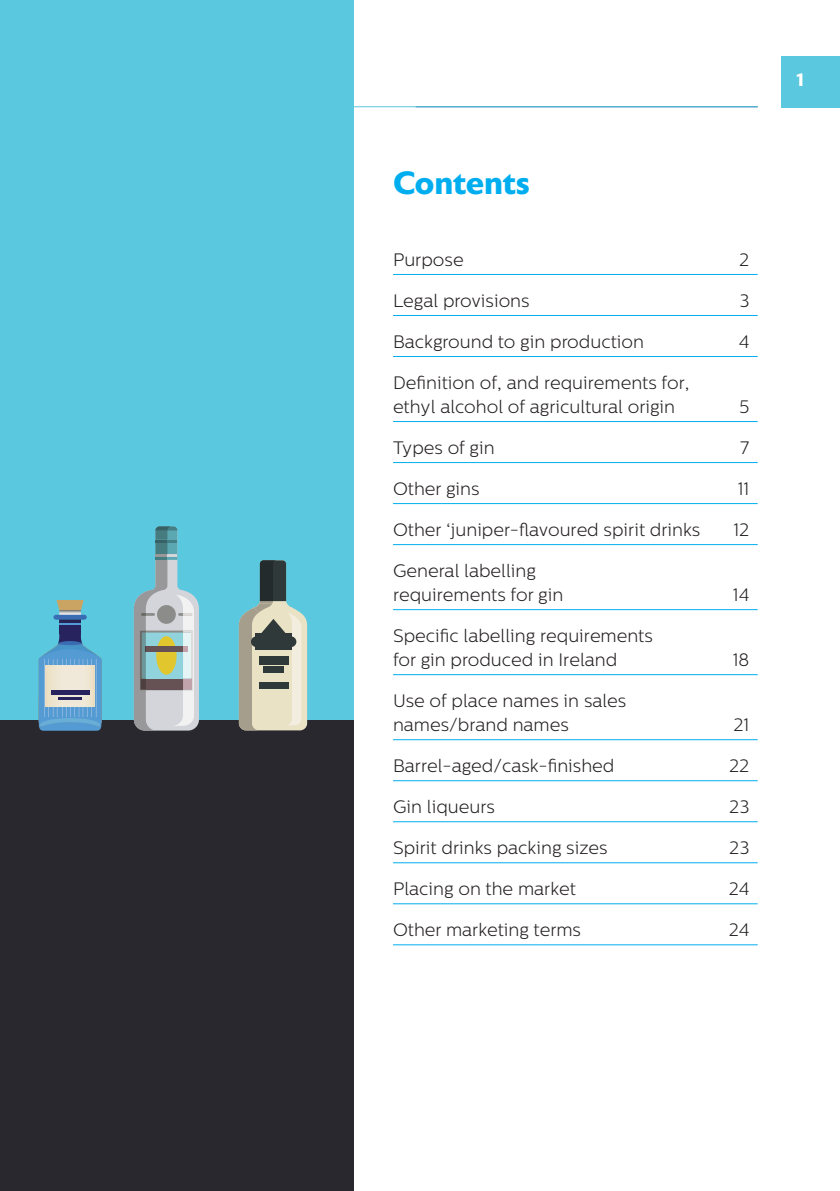
<style>
.page{position:relative;width:840px;height:1191px;background:#fff}
.page>*{position:absolute;margin:0;border:0;box-sizing:border-box;transform-origin:0 0}
.Heading_1_SH{font:700 32px "Astoria Sans";color:#00aeef}
.K___Contents{font:300 18px/24px "Centrale Sans";color:#231f20}
.t1{font:700 18px "Astoria Sans";color:#fff}
</style>
<div class="page">
<div style="left:781px;top:57px;width:58px;height:51px;background:#5ac8de"></div>
<hr style="left:0;top:106px;width:757px;height:1px;background:#5ac8de">
<div style="left:0;top:0;width:353px;height:1191px;background:#5ac8de"></div>
<div style="left:0;top:742px;width:353px;height:449px;background:#29282e"></div>
<hr style="left:393px;top:274px;width:364px;height:1px;background:#00aeef">
<hr style="left:393px;top:315px;width:364px;height:1px;background:#00aeef">
<hr style="left:393px;top:356px;width:364px;height:1px;background:#00aeef">
<hr style="left:393px;top:421px;width:364px;height:1px;background:#00aeef">
<hr style="left:393px;top:462px;width:364px;height:1px;background:#00aeef">
<hr style="left:393px;top:503px;width:364px;height:1px;background:#00aeef">
<hr style="left:393px;top:544px;width:364px;height:1px;background:#00aeef">
<hr style="left:393px;top:609px;width:364px;height:1px;background:#00aeef">
<hr style="left:393px;top:674px;width:364px;height:1px;background:#00aeef">
<hr style="left:393px;top:739px;width:364px;height:1px;background:#00aeef">
<hr style="left:393px;top:780px;width:364px;height:1px;background:#00aeef">
<hr style="left:393px;top:821px;width:364px;height:1px;background:#00aeef">
<hr style="left:393px;top:862px;width:364px;height:1px;background:#00aeef">
<hr style="left:393px;top:903px;width:364px;height:1px;background:#00aeef">
<hr style="left:393px;top:944px;width:364px;height:1px;background:#00aeef">
<div style="left:0;top:720px;width:353px;height:31px;background:#29282e"></div>
<svg style="left:134px;top:526px;width:65px;height:204px"></svg>
<svg style="left:39px;top:600px;width:62px;height:130px"></svg>
<hr style="left:51px;top:690px;width:38px;height:4px;background:#27235e">
<hr style="left:58px;top:697px;width:24px;height:3px;background:#27235e">
<svg style="left:239px;top:560px;width:68px;height:170px"></svg>
<div style="left:259px;top:682px;width:30px;height:6px;background:#30393a"></div>
<div style="left:263px;top:666px;width:21px;height:7px;background:#30393a"></div>
<div style="left:259px;top:656px;width:30px;height:8px;background:#30393a"></div>
<p class="Heading_1_SH" style="left:393px;top:165px;width:138px">Contents</p>
<p class="K___Contents" style="left:393px;top:247px;width:72px">Purpose</p>
<p class="K___Contents" style="left:738px;top:247px;width:12px">2</p>
<p class="K___Contents" style="left:393px;top:288px;width:138px">Legal provisions</p>
<p class="K___Contents" style="left:739px;top:288px;width:12px">3</p>
<p class="K___Contents" style="left:393px;top:329px;width:252px">Background to gin production</p>
<p class="K___Contents" style="left:738px;top:329px;width:12px">4</p>
<p class="K___Contents" style="left:393px;top:370px;width:298px">Definition of, and requirements for, ethyl alcohol of agricultural origin</p>
<p class="K___Contents" style="left:738px;top:394px;width:12px">5</p>
<p class="K___Contents" style="left:393px;top:435px;width:103px">Types of gin</p>
<p class="K___Contents" style="left:739px;top:435px;width:11px">7</p>
<p class="K___Contents" style="left:393px;top:476px;width:88px">Other gins</p>
<p class="K___Contents" style="left:737px;top:476px;width:13px">11</p>
<p class="K___Contents" style="left:393px;top:517px;width:308px">Other ‘juniper-flavoured spirit drinks</p>
<p class="K___Contents" style="left:733px;top:517px;width:17px">12</p>
<p class="K___Contents" style="left:393px;top:558px;width:172px">General labelling requirements for gin</p>
<p class="K___Contents" style="left:732px;top:582px;width:18px">14</p>
<p class="K___Contents" style="left:393px;top:623px;width:261px">Specific labelling requirements for gin produced in Ireland</p>
<p class="K___Contents" style="left:393px;top:688px;width:235px">Use of place names in sales names/brand names</p>
<p class="K___Contents" style="left:732px;top:647px;width:18px">18</p>
<p class="K___Contents" style="left:733px;top:712px;width:17px">21</p>
<p class="K___Contents" style="left:393px;top:753px;width:223px">Barrel-aged/cask-finished</p>
<p class="K___Contents" style="left:728px;top:753px;width:22px">22</p>
<p class="K___Contents" style="left:393px;top:794px;width:103px">Gin liqueurs</p>
<p class="K___Contents" style="left:728px;top:794px;width:22px">23</p>
<p class="K___Contents" style="left:393px;top:835px;width:216px">Spirit drinks packing sizes</p>
<p class="K___Contents" style="left:728px;top:835px;width:22px">23</p>
<p class="K___Contents" style="left:393px;top:876px;width:184px">Placing on the market</p>
<p class="K___Contents" style="left:728px;top:876px;width:22px">24</p>
<p class="K___Contents" style="left:393px;top:917px;width:189px">Other marketing terms</p>
<p class="K___Contents" style="left:728px;top:917px;width:22px">24</p>
<p class="t1" style="left:796px;top:69px;width:9px">1</p>
</div>
